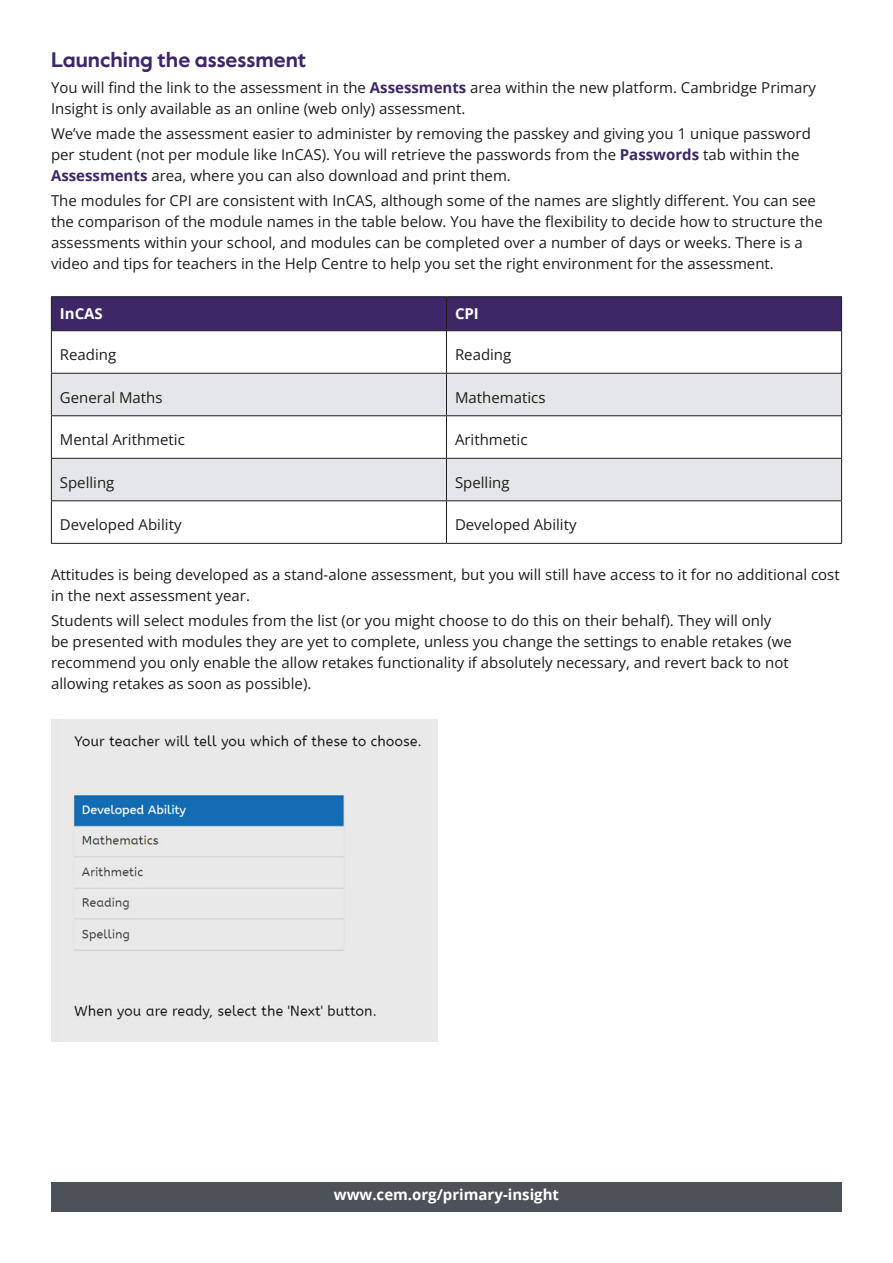
<style>
.page{position:relative;width:893px;height:1263px;background:#fff}
.page>*{position:absolute;margin:0;border:0;box-sizing:border-box;transform-origin:0 0}
.Subheads{font:700 21px "Value Sans Pro";color:#3d2766}
.Body_text{font:15px/21px "Open Sans";color:#1d1d1b}
.Body_text-2{font:700 15px "Open Sans";color:#fff}
.s1{font-weight:700;color:#3d2766}
</style>
<div class="page">
<div style="left:52px;top:297px;width:789px;height:33px;background:#3d2766"></div>
<svg style="left:52px;top:374px;width:789px;height:126px;fill:#e5e6e9"></svg>
<hr style="left:51px;top:296px;width:395px;height:1px;background:#1d1d1b">
<hr style="left:51px;top:297px;width:1px;height:33px;background:#1d1d1b">
<hr style="left:446px;top:296px;width:396px;height:1px;background:#1d1d1b">
<hr style="left:446px;top:297px;width:1px;height:33px;background:#1d1d1b">
<hr style="left:841px;top:297px;width:1px;height:33px;background:#1d1d1b">
<hr style="left:51px;top:330px;width:395px;height:1px;background:#1d1d1b">
<hr style="left:51px;top:331px;width:1px;height:42px;background:#1d1d1b">
<hr style="left:446px;top:330px;width:396px;height:1px;background:#1d1d1b">
<hr style="left:446px;top:331px;width:1px;height:42px;background:#1d1d1b">
<hr style="left:841px;top:331px;width:1px;height:42px;background:#1d1d1b">
<hr style="left:51px;top:373px;width:395px;height:1px;background:#1d1d1b">
<hr style="left:51px;top:374px;width:1px;height:41px;background:#1d1d1b">
<hr style="left:446px;top:373px;width:396px;height:1px;background:#1d1d1b">
<hr style="left:446px;top:374px;width:1px;height:41px;background:#1d1d1b">
<hr style="left:841px;top:374px;width:1px;height:41px;background:#1d1d1b">
<hr style="left:51px;top:415px;width:395px;height:1px;background:#1d1d1b">
<hr style="left:51px;top:416px;width:1px;height:42px;background:#1d1d1b">
<hr style="left:446px;top:415px;width:396px;height:1px;background:#1d1d1b">
<hr style="left:446px;top:416px;width:1px;height:42px;background:#1d1d1b">
<hr style="left:841px;top:416px;width:1px;height:42px;background:#1d1d1b">
<hr style="left:51px;top:458px;width:395px;height:1px;background:#1d1d1b">
<hr style="left:51px;top:459px;width:1px;height:41px;background:#1d1d1b">
<hr style="left:446px;top:458px;width:396px;height:1px;background:#1d1d1b">
<hr style="left:446px;top:459px;width:1px;height:41px;background:#1d1d1b">
<hr style="left:841px;top:459px;width:1px;height:41px;background:#1d1d1b">
<hr style="left:51px;top:500px;width:395px;height:1px;background:#1d1d1b">
<hr style="left:51px;top:501px;width:1px;height:42px;background:#1d1d1b">
<hr style="left:446px;top:500px;width:396px;height:1px;background:#1d1d1b">
<hr style="left:446px;top:501px;width:1px;height:42px;background:#1d1d1b">
<hr style="left:841px;top:501px;width:1px;height:42px;background:#1d1d1b">
<hr style="left:51px;top:543px;width:395px;height:1px;background:#1d1d1b">
<hr style="left:446px;top:543px;width:396px;height:1px;background:#1d1d1b">
<img style="left:51px;top:719px;width:387px;height:323px">
<div style="left:51px;top:1182px;width:791px;height:30px;background:#4d5158"></div>
<p class="Subheads" style="left:51px;top:47px;width:257px">Launching the assessment</p>
<p class="Body_text" style="left:51px;top:76px;width:767px">You will find the link to the assessment in the <span class="s1">Assessments</span> area within the new platform. Cambridge Primary<br>Insight is only available as an online (web only) assessment.</p>
<p class="Body_text" style="left:51px;top:122px;width:761px">We’ve made the assessment easier to administer by removing the passkey and giving you 1 unique password per student (not per module like InCAS). You will retrieve the passwords from the <span class="s1">Passwords</span> tab within the<br><span class="s1">Assessments</span> area, where you can also download and print them.</p>
<p class="Body_text" style="left:51px;top:190px;width:773px">The modules for CPI are consistent with InCAS, although some of the names are slightly different. You can see the comparison of the module names in the table below. You have the flexibility to decide how to structure the assessments within your school, and modules can be completed over a number of days or weeks. There is a video and tips for teachers in the Help Centre to help you set the right environment for the assessment.</p>
<p class="Body_text-2" style="left:60px;top:303px;width:44px">InCAS</p>
<p class="Body_text-2" style="left:455px;top:303px;width:25px">CPI</p>
<p class="Body_text" style="left:60px;top:344px;width:58px">Reading</p>
<p class="Body_text" style="left:455px;top:344px;width:58px">Reading</p>
<p class="Body_text" style="left:60px;top:386px;width:104px">General Maths</p>
<p class="Body_text" style="left:455px;top:386px;width:92px">Mathematics</p>
<p class="Body_text" style="left:60px;top:429px;width:127px">Mental Arithmetic</p>
<p class="Body_text" style="left:455px;top:429px;width:74px">Arithmetic</p>
<p class="Body_text" style="left:60px;top:471px;width:56px">Spelling</p>
<p class="Body_text" style="left:455px;top:471px;width:56px">Spelling</p>
<p class="Body_text" style="left:60px;top:514px;width:123px">Developed Ability</p>
<p class="Body_text" style="left:455px;top:514px;width:123px">Developed Ability</p>
<p class="Body_text" style="left:51px;top:564px;width:790px">Attitudes is being developed as a stand-alone assessment, but you will still have access to it for no additional cost in the next assessment year.</p>
<p class="Body_text" style="left:51px;top:610px;width:742px">Students will select modules from the list (or you might choose to do this on their behalf). They will only be presented with modules they are yet to complete, unless you change the settings to enable retakes (we recommend you only enable the allow retakes functionality if absolutely necessary, and revert back to not allowing retakes as soon as possible).</p>
<p class="Body_text-2" style="left:334px;top:1184px;width:227px">www.cem.org/primary-insight</p>
</div>
